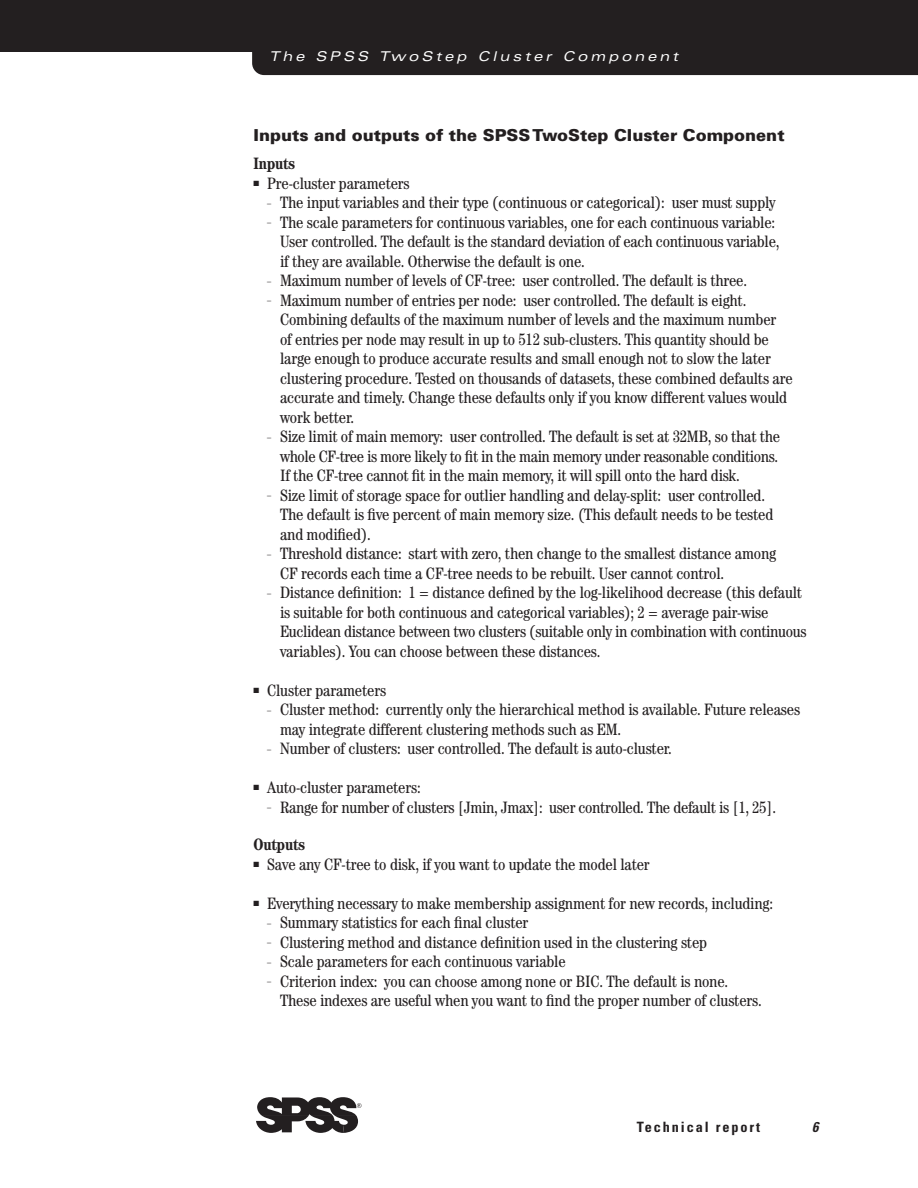
<style>
.page{position:relative;width:918px;height:1188px;background:#fff}
.page>*{position:absolute;margin:0;border:0;box-sizing:border-box;transform-origin:0 0}
.t1{font:condensed 16.5px/19.5px "Century";letter-spacing:-.01em;color:#231f20}
.t2{font:900 16.5px "Univers";color:#231f20}
.t3{font:700 condensed 16.5px "Century";letter-spacing:-.01em;color:#231f20}
.t4{font:700 condensed 14.25px "Univers";letter-spacing:.135em;color:#231f20}
.t5{font:italic 700 condensed 14.25px "Univers";color:#231f20}
.t6{font:italic expanded 13.5px "Univers";color:#fff}
</style>
<div class="page">
<div style="left:0;top:0;width:918px;height:52px;background:#231f20"></div>
<div style="left:252px;top:52px;width:666px;height:23px;background:#231f20"></div>
<svg style="left:256px;top:1097px;width:105px;height:36px"></svg>
<p class="t6" style="left:269px;top:52px;width:413px">The SPSS TwoStep Cluster Component</p>
<p class="t2" style="left:254px;top:129px;width:533px">Inputs and outputs of the SPSS TwoStep Cluster Component</p>
<p class="t3" style="left:254px;top:158px;width:43px">Inputs</p>
<p class="t1" style="left:254px;top:175px;width:158px">■ Pre-cluster parameters</p>
<p class="t1" style="left:267px;top:194px;width:510px"><sup>–</sup> The input variables and their type (continuous or categorical): user must supply</p>
<p class="t1" style="left:280px;top:214px;width:501px;text-indent:-13px"><sup>–</sup> The scale parameters for continuous variables, one for each continuous variable:<br>User controlled. The default is the standard deviation of each continuous variable, if they are available. Otherwise the default is one.</p>
<p class="t1" style="left:267px;top:272px;width:482px"><sup>–</sup> Maximum number of levels of CF-tree: user controlled. The default is three.</p>
<p class="t1" style="left:280px;top:292px;width:514px;text-indent:-13px"><sup>–</sup> Maximum number of entries per node: user controlled. The default is eight.<br>Combining defaults of the maximum number of levels and the maximum number<br>of entries per node may result in up to 512 sub-clusters. This quantity should be large enough to produce accurate results and small enough not to slow the later clustering procedure. Tested on thousands of datasets, these combined defaults are accurate and timely. Change these defaults only if you know different values would work better.</p>
<p class="t1" style="left:280px;top:428px;width:502px;text-indent:-13px"><sup>–</sup> Size limit of main memory: user controlled. The default is set at 32MB, so that the whole CF-tree is more likely to fit in the main memory under reasonable conditions.<br>If the CF-tree cannot fit in the main memory, it will spill onto the hard disk.</p>
<p class="t1" style="left:280px;top:487px;width:495px;text-indent:-13px"><sup>–</sup> Size limit of storage space for outlier handling and delay-split: user controlled.<br>The default is five percent of main memory size. (This default needs to be tested and modified).</p>
<p class="t1" style="left:280px;top:545px;width:498px;text-indent:-13px"><sup>–</sup> Threshold distance: start with zero, then change to the smallest distance among<br>CF records each time a CF-tree needs to be rebuilt. User cannot control.</p>
<p class="t1" style="left:280px;top:584px;width:528px;text-indent:-13px"><sup>–</sup> Distance definition: 1 = distance defined by the log-likelihood decrease (this default is suitable for both continuous and categorical variables); 2 = average pair-wise Euclidean distance between two clusters (suitable only in combination with continuous variables). You can choose between these distances.</p>
<p class="t1" style="left:254px;top:682px;width:134px">■ Cluster parameters</p>
<p class="t1" style="left:280px;top:701px;width:522px;text-indent:-13px"><sup>–</sup> Cluster method: currently only the hierarchical method is available. Future releases may integrate different clustering methods such as EM.</p>
<p class="t1" style="left:267px;top:740px;width:406px"><sup>–</sup> Number of clusters: user controlled. The default is auto-cluster.</p>
<p class="t1" style="left:254px;top:779px;width:169px">■ Auto-cluster parameters:</p>
<p class="t1" style="left:267px;top:799px;width:510px"><sup>–</sup> Range for number of clusters [Jmin, Jmax]: user controlled. The default is [1, 25].</p>
<p class="t3" style="left:254px;top:839px;width:53px">Outputs</p>
<p class="t1" style="left:254px;top:856px;width:398px">■ Save any CF-tree to disk, if you want to update the model later</p>
<p class="t1" style="left:254px;top:895px;width:521px">■ Everything necessary to make membership assignment for new records, including:</p>
<p class="t1" style="left:267px;top:914px;width:263px"><sup>–</sup> Summary statistics for each final cluster</p>
<p class="t1" style="left:267px;top:934px;width:442px"><sup>–</sup> Clustering method and distance definition used in the clustering step</p>
<p class="t1" style="left:267px;top:953px;width:300px"><sup>–</sup> Scale parameters for each continuous variable</p>
<p class="t1" style="left:280px;top:973px;width:483px;text-indent:-13px"><sup>–</sup> Criterion index: you can choose among none or BIC. The default is none.<br>These indexes are useful when you want to find the proper number of clusters.</p>
<p class="t4" style="left:637px;top:1122px;width:125px">Technical report</p>
<p class="t5" style="left:812px;top:1122px;width:11px">6</p>
</div>
